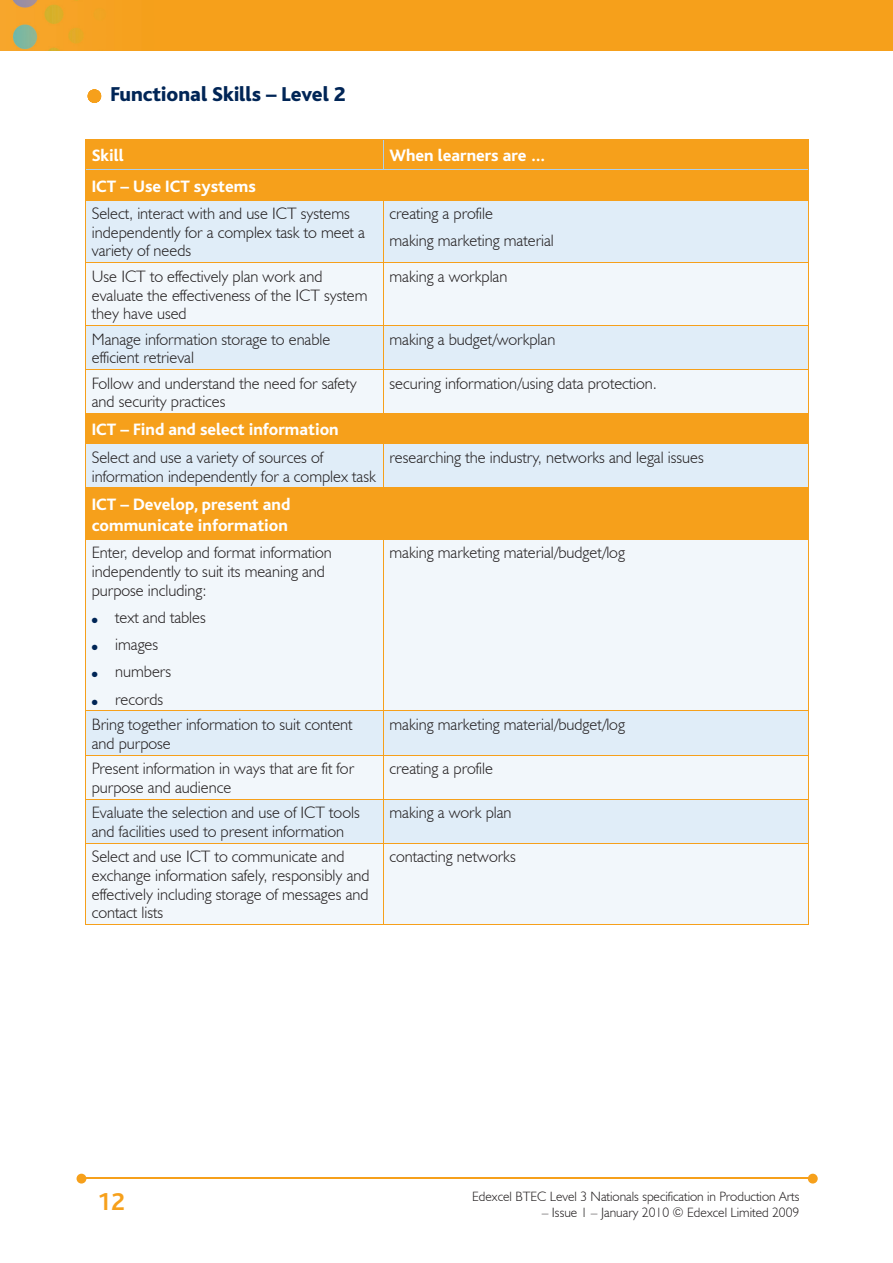
<style>
.page{position:relative;width:893px;height:1263px;background:#fff}
.page>*{position:absolute;margin:0;border:0;box-sizing:border-box;transform-origin:0 0}
.t1{font:700 25.5px "Bliss";color:#f6a01b}
.t2{font:800 21px "Bliss";color:#002556}
.t3{font:800 17.25px/21px "Bliss";color:#fff}
.t4{font:300 16.5px/18.8px "Humanist 521 BT";color:#231f20}
.t5{font:300 13.5px "Humanist 521 BT";color:#231f20}
.t6{font:7.5px "Zapf Dingbats";color:#002556}
</style>
<div class="page">
<img style="left:0;top:0;width:893px;height:51px">
<hr style="left:82px;top:1178px;width:728px;height:1px;background:#f6a01b">
<svg style="left:808px;top:1174px;width:10px;height:9px"></svg>
<svg style="left:77px;top:1174px;width:9px;height:9px"></svg>
<svg style="left:88px;top:89px;width:13px;height:14px"></svg>
<div style="left:86px;top:140px;width:722px;height:399px;background:#f6a01b"></div>
<svg style="left:86px;top:201px;width:722px;height:287px;background:#e5dbc4"></svg>
<svg style="left:86px;top:263px;width:722px;height:150px;fill:#f2f7fb"></svg>
<div style="left:86px;top:540px;width:722px;height:384px;background:#f2f7fb"></div>
<svg style="left:86px;top:712px;width:722px;height:131px;fill:#e0edf8"></svg>
<hr style="left:383px;top:140px;width:1px;height:30px;background:#accfed">
<hr style="left:86px;top:170px;width:297px;height:1px;background:#accfed">
<hr style="left:383px;top:170px;width:425px;height:1px;background:#accfed">
<hr style="left:85px;top:140px;width:1px;height:30px;background:#f6a01b">
<hr style="left:808px;top:140px;width:1px;height:30px;background:#f6a01b">
<hr style="left:85px;top:139px;width:298px;height:1px;background:#f6a01b">
<hr style="left:383px;top:139px;width:426px;height:1px;background:#f6a01b">
<hr style="left:383px;top:170px;width:1px;height:30px;background:#f6a01b">
<hr style="left:85px;top:170px;width:1px;height:30px;background:#f6a01b">
<hr style="left:808px;top:170px;width:1px;height:30px;background:#f6a01b">
<hr style="left:85px;top:200px;width:1px;height:62px;background:#f6a01b">
<hr style="left:85px;top:200px;width:298px;height:1px;background:#f6a01b">
<hr style="left:383px;top:200px;width:1px;height:62px;background:#f6a01b">
<hr style="left:808px;top:200px;width:1px;height:62px;background:#f6a01b">
<hr style="left:383px;top:200px;width:426px;height:1px;background:#f6a01b">
<hr style="left:85px;top:263px;width:1px;height:62px;background:#f6a01b">
<hr style="left:85px;top:262px;width:298px;height:1px;background:#f6a01b">
<hr style="left:383px;top:263px;width:1px;height:62px;background:#f6a01b">
<hr style="left:808px;top:263px;width:1px;height:62px;background:#f6a01b">
<hr style="left:383px;top:262px;width:426px;height:1px;background:#f6a01b">
<hr style="left:85px;top:326px;width:1px;height:43px;background:#f6a01b">
<hr style="left:85px;top:325px;width:298px;height:1px;background:#f6a01b">
<hr style="left:383px;top:326px;width:1px;height:43px;background:#f6a01b">
<hr style="left:808px;top:326px;width:1px;height:43px;background:#f6a01b">
<hr style="left:383px;top:325px;width:426px;height:1px;background:#f6a01b">
<hr style="left:85px;top:370px;width:1px;height:43px;background:#f6a01b">
<hr style="left:85px;top:369px;width:298px;height:1px;background:#f6a01b">
<hr style="left:383px;top:370px;width:1px;height:43px;background:#f6a01b">
<hr style="left:808px;top:370px;width:1px;height:43px;background:#f6a01b">
<hr style="left:383px;top:369px;width:426px;height:1px;background:#f6a01b">
<hr style="left:383px;top:414px;width:1px;height:30px;background:#f6a01b">
<hr style="left:85px;top:414px;width:1px;height:30px;background:#f6a01b">
<hr style="left:808px;top:414px;width:1px;height:30px;background:#f6a01b">
<hr style="left:85px;top:413px;width:298px;height:1px;background:#f6a01b">
<hr style="left:383px;top:413px;width:426px;height:1px;background:#f6a01b">
<hr style="left:85px;top:444px;width:1px;height:44px;background:#f6a01b">
<hr style="left:85px;top:444px;width:298px;height:1px;background:#f6a01b">
<hr style="left:383px;top:444px;width:1px;height:44px;background:#f6a01b">
<hr style="left:808px;top:444px;width:1px;height:44px;background:#f6a01b">
<hr style="left:383px;top:444px;width:426px;height:1px;background:#f6a01b">
<hr style="left:383px;top:488px;width:1px;height:51px;background:#f6a01b">
<hr style="left:85px;top:488px;width:1px;height:51px;background:#f6a01b">
<hr style="left:808px;top:488px;width:1px;height:51px;background:#f6a01b">
<hr style="left:85px;top:488px;width:298px;height:1px;background:#f6a01b">
<hr style="left:383px;top:488px;width:426px;height:1px;background:#f6a01b">
<hr style="left:85px;top:539px;width:1px;height:172px;background:#f6a01b">
<hr style="left:85px;top:539px;width:298px;height:1px;background:#f6a01b">
<hr style="left:383px;top:539px;width:1px;height:172px;background:#f6a01b">
<hr style="left:808px;top:539px;width:1px;height:172px;background:#f6a01b">
<hr style="left:383px;top:539px;width:426px;height:1px;background:#f6a01b">
<hr style="left:85px;top:711px;width:1px;height:44px;background:#f6a01b">
<hr style="left:85px;top:711px;width:298px;height:1px;background:#f6a01b">
<hr style="left:383px;top:711px;width:1px;height:44px;background:#f6a01b">
<hr style="left:808px;top:711px;width:1px;height:44px;background:#f6a01b">
<hr style="left:383px;top:711px;width:426px;height:1px;background:#f6a01b">
<hr style="left:85px;top:755px;width:1px;height:44px;background:#f6a01b">
<hr style="left:85px;top:755px;width:298px;height:1px;background:#f6a01b">
<hr style="left:383px;top:755px;width:1px;height:44px;background:#f6a01b">
<hr style="left:808px;top:755px;width:1px;height:44px;background:#f6a01b">
<hr style="left:383px;top:755px;width:426px;height:1px;background:#f6a01b">
<hr style="left:85px;top:799px;width:1px;height:44px;background:#f6a01b">
<hr style="left:85px;top:799px;width:298px;height:1px;background:#f6a01b">
<hr style="left:383px;top:799px;width:1px;height:44px;background:#f6a01b">
<hr style="left:808px;top:799px;width:1px;height:44px;background:#f6a01b">
<hr style="left:383px;top:799px;width:426px;height:1px;background:#f6a01b">
<hr style="left:85px;top:843px;width:1px;height:81px;background:#f6a01b">
<hr style="left:85px;top:843px;width:298px;height:1px;background:#f6a01b">
<hr style="left:383px;top:843px;width:1px;height:81px;background:#f6a01b">
<hr style="left:808px;top:843px;width:1px;height:81px;background:#f6a01b">
<hr style="left:383px;top:843px;width:426px;height:1px;background:#f6a01b">
<hr style="left:85px;top:924px;width:298px;height:1px;background:#f6a01b">
<hr style="left:383px;top:924px;width:426px;height:1px;background:#f6a01b">
<p class="t2" style="left:111px;top:83px;width:237px">Functional Skills – Level 2</p>
<p class="t3" style="left:92px;top:146px;width:33px">Skill</p>
<p class="t3" style="left:389px;top:146px;width:158px">When learners are …</p>
<p class="t3" style="left:92px;top:176px;width:166px">ICT – Use ICT systems</p>
<p class="t4" style="left:92px;top:204px;width:275px">Select, interact with and use ICT systems independently for a complex task to meet a variety of needs</p>
<p class="t4" style="left:389px;top:199px;width:166px;line-height:27.3px">creating a profile<br>making marketing material</p>
<p class="t4" style="left:92px;top:266px;width:277px">Use ICT to effectively plan work and evaluate the effectiveness of the ICT system they have used</p>
<p class="t4" style="left:389px;top:266px;width:119px">making a workplan</p>
<p class="t4" style="left:92px;top:329px;width:240px">Manage information storage to enable efficient retrieval</p>
<p class="t4" style="left:389px;top:329px;width:167px">making a budget/workplan</p>
<p class="t4" style="left:92px;top:373px;width:266px">Follow and understand the need for safety and security practices</p>
<p class="t4" style="left:389px;top:373px;width:269px">securing information/using data protection.</p>
<p class="t3" style="left:92px;top:420px;width:248px">ICT – Find and select information</p>
<p class="t4" style="left:92px;top:447px;width:286px">Select and use a variety of sources of information independently for a complex task</p>
<p class="t4" style="left:389px;top:447px;width:316px">researching the industry, networks and legal issues</p>
<p class="t3" style="left:92px;top:494px;width:200px">ICT – Develop, present and communicate information</p>
<p class="t4" style="left:92px;top:543px;width:241px">Enter, develop and format information independently to suit its meaning and purpose including:</p>
<p class="t4" style="left:115px;top:603px;width:92px;line-height:27.3px">text and tables images numbers records</p>
<p class="t4" style="left:389px;top:543px;width:237px">making marketing material/budget/log</p>
<p class="t6" style="left:92px;top:617px;width:7px">●</p>
<p class="t6" style="left:92px;top:644px;width:7px">●</p>
<p class="t6" style="left:92px;top:671px;width:7px">●</p>
<p class="t6" style="left:92px;top:698px;width:7px">●</p>
<p class="t4" style="left:92px;top:715px;width:262px">Bring together information to suit content and purpose</p>
<p class="t4" style="left:389px;top:715px;width:237px">making marketing material/budget/log</p>
<p class="t4" style="left:92px;top:759px;width:264px">Present information in ways that are fit for purpose and audience</p>
<p class="t4" style="left:389px;top:759px;width:105px">creating a profile</p>
<p class="t4" style="left:92px;top:803px;width:269px">Evaluate the selection and use of ICT tools and facilities used to present information</p>
<p class="t4" style="left:389px;top:803px;width:124px">making a work plan</p>
<p class="t4" style="left:92px;top:847px;width:279px">Select and use ICT to communicate and exchange information safely, responsibly and effectively including storage of messages and contact lists</p>
<p class="t4" style="left:389px;top:847px;width:128px">contacting networks</p>
<h1 class="t1" style="left:97px;top:1189px;width:29px">12</h1>
<p class="t5" style="left:472px;top:1188px;width:329px">Edexcel BTEC Level 3 Nationals specification in Production Arts</p>
<p class="t5" style="left:542px;top:1204px;width:259px">– Issue 1 – January 2010 © Edexcel Limited 2009</p>
</div>
